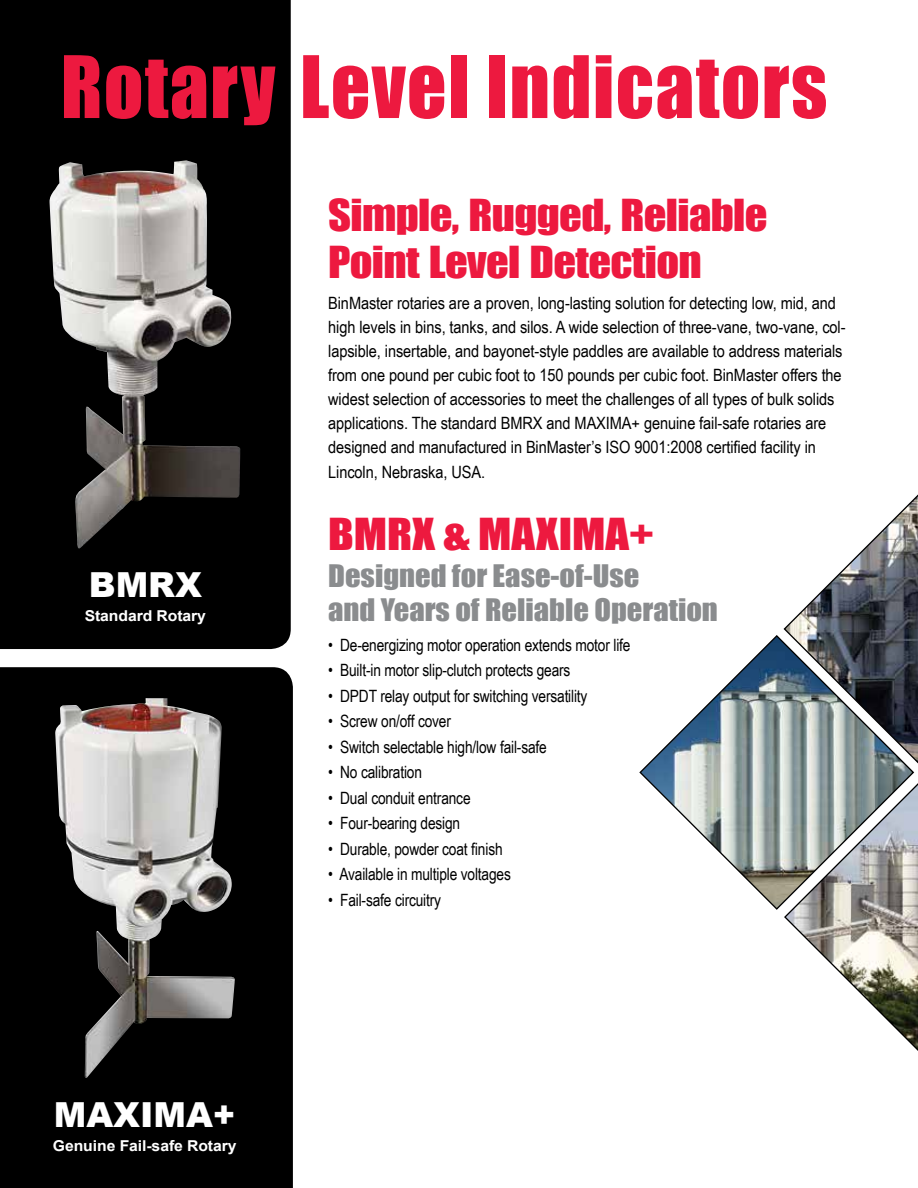
<style>
.page{position:relative;width:918px;height:1188px;background:#fff}
.page>*{position:absolute;margin:0;border:0;box-sizing:border-box;transform-origin:0 0}
.t1{font:79.5px "Impact";letter-spacing:.02em;color:#ed193f}
.t2{font:40.5px/46.5px "Impact";letter-spacing:-.015em;color:#ed193f;scale:1.1 1}
.t3{font:40.5px "Impact";letter-spacing:-.015em;color:#ed193f;scale:1.15 1}
.t4{font:900 34.5px "Arial";color:#fff}
.t5{font:28.5px/33.6px "Impact";color:#8a8c8e;scale:1.07 1}
.t6{font:16.95px/24px "Arial Narrow";letter-spacing:-.005em;color:#000;scale:1.05 1}
.t7{font:16.95px "Arial Narrow";letter-spacing:-.005em;color:#000}
.t8{font:700 15px "Arial";letter-spacing:-.005em;color:#fff;scale:1.05 1}
.s1{font-size:16.5px}
</style>
<div class="page">
<svg style="left:784px;top:783px;width:134px;height:268px"></svg>
<svg style="left:783px;top:494px;width:135px;height:270px"></svg>
<img style="left:639px;top:634px;width:276px;height:277px">
<div style="left:0;top:0;width:291px;height:650px;background:#000"></div>
<div style="left:0;top:667px;width:293px;height:521px;background:#000"></div>
<img style="left:55px;top:698px;width:180px;height:380px">
<img style="left:50px;top:160px;width:190px;height:391px">
<h1 class="t1" style="left:61px;top:25px;width:768px">Rotary Level Indicators</h1>
<h3 class="t4" style="left:89px;top:559px;width:115px">BMRX</h3>
<p class="t8" style="left:85px;top:605px;width:117px">Standard Rotary</p>
<h3 class="t4" style="left:54px;top:1089px;width:183px">MAXIMA+</h3>
<p class="t8" style="left:53px;top:1136px;width:176px">Genuine Fail-safe Rotary</p>
<h2 class="t2" style="left:328px;top:191px;width:401px">Simple, Rugged, Reliable<br>Point Level Detection</h2>
<p class="t6" style="left:328px;top:291px;width:494px">BinMaster rotaries are a proven, long-lasting solution for detecting low, mid, and high levels in bins, tanks, and silos. A wide selection of three-vane, two-vane, col&shy;lapsible, insertable, and bayonet-style paddles are available to address materials from one pound per cubic foot to 150 pounds per cubic foot. BinMaster offers the widest selection of accessories to meet the challenges of all types of bulk solids applications. The standard BMRX and MAXIMA+ genuine fail-safe rotaries are designed and manufactured in BinMaster’s ISO 9001:2008 certified facility in Lincoln, Nebraska, USA<span class="s1">.</span></p>
<h2 class="t3" style="left:328px;top:502px;width:285px">BMRX &amp; MAXIMA+</h2>
<h3 class="t5" style="left:328px;top:558px;width:366px">Designed for Ease-of-Use<br>and Years of Reliable Operation</h3>
<p class="t7" style="left:328px;top:632px;width:304px">• De-energizing motor operation extends motor life</p>
<p class="t7" style="left:328px;top:658px;width:244px">• Built-in motor slip-clutch protects gears</p>
<p class="t7" style="left:328px;top:683px;width:261px">• DPDT relay output for switching versatility</p>
<p class="t7" style="left:328px;top:709px;width:124px">• Screw on/off cover</p>
<p class="t7" style="left:328px;top:734px;width:220px">• Switch selectable high/low fail-safe</p>
<p class="t7" style="left:328px;top:760px;width:95px">• No calibration</p>
<p class="t7" style="left:328px;top:785px;width:144px">• Dual conduit entrance</p>
<p class="t7" style="left:328px;top:811px;width:134px">• Four-bearing design</p>
<p class="t7" style="left:328px;top:836px;width:176px">• Durable, powder coat finish</p>
<p class="t7" style="left:328px;top:862px;width:184px">• Available in multiple voltages</p>
<p class="t7" style="left:328px;top:887px;width:114px">• Fail-safe circuitry</p>
</div>
